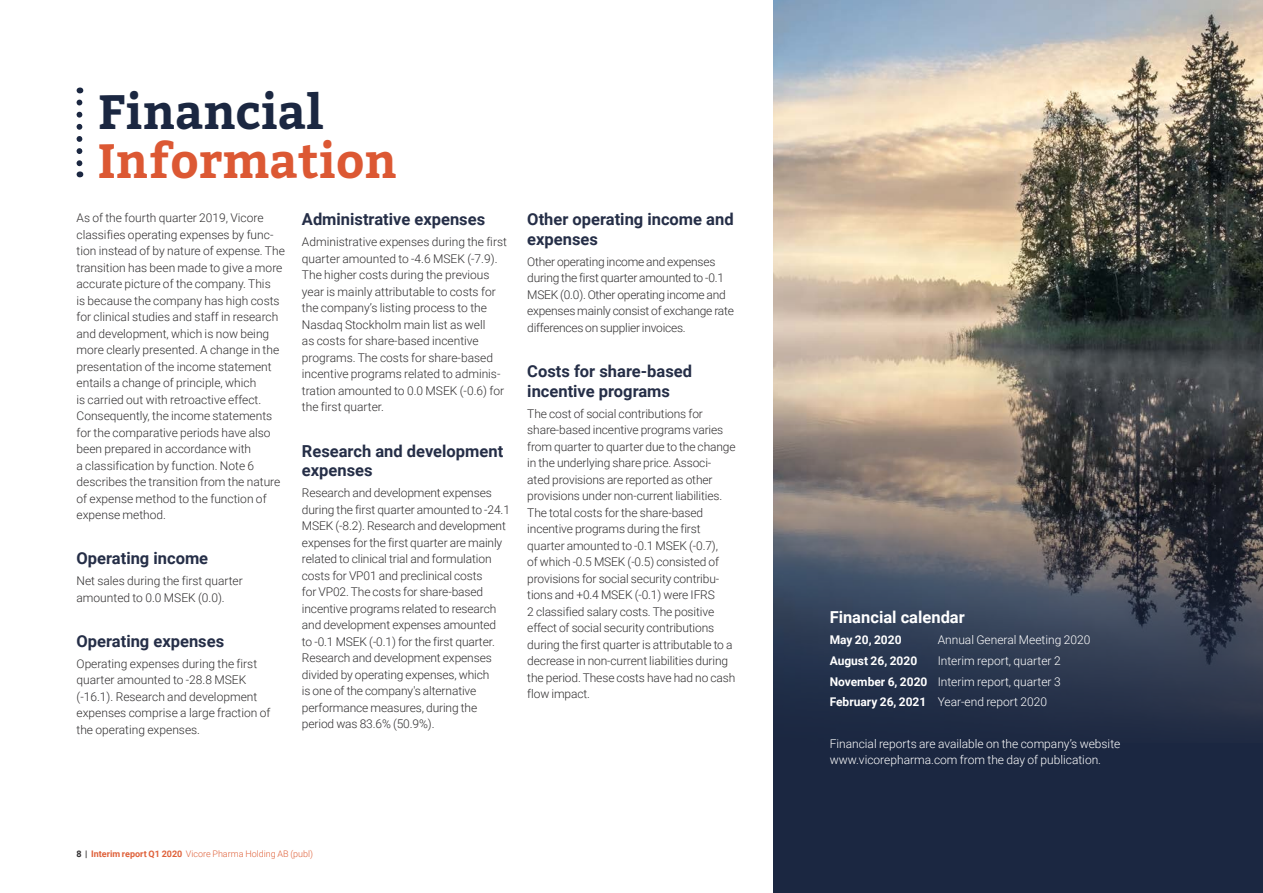
<style>
.page{position:relative;width:1263px;height:893px;background:#fff}
.page>*{position:absolute;margin:0;border:0;box-sizing:border-box;transform-origin:0 0}
.Vicore_-_Rubrik_1{font:700 48px/49.5px "Bitter";color:#dc5833}
.Vicore_-_Rubrik_2{font:700 16.5px/19.8px "Roboto";color:#252e47}
.Vicore_-_Rubrik_2-2{font:700 16.5px "Roboto";color:#fff}
.Vicore_-_brödtext_fö{font:300 12px/16.5px "Roboto";letter-spacing:-.01em;color:#312f30}
.Vicore_-_brödtext_fö-2{font:300 12px/16.5px "Roboto";color:#fff}
.Vicore_-_brödtext_fö-3{font:700 12px "Roboto";color:#fff}
.t1{font:300 9px "Roboto";color:#df613a}
.s1{color:#1b2741}
.s2{font-weight:700;color:#312f30}
.s3{font-weight:700}
</style>
<div class="page">
<svg style="left:77px;top:102px;width:5px;height:75px"></svg>
<div style="left:774px;top:0;width:489px;height:893px;background:#1b2741"></div>
<img style="left:774px;top:0;width:489px;height:723px">
<p class="Vicore_-_Rubrik_1" style="left:98px;top:87px;width:301px"><span class="s1">Financial<br></span>Information</p>
<p class="Vicore_-_brödtext_fö" style="left:77px;top:209px;width:210px">As of the fourth quarter 2019, Vicore classifies operating expenses by func&shy;tion instead of by nature of expense. The transition has been made to give a more accurate picture of the company. This<br>is because the company has high costs for clinical studies and staff in research and development, which is now being more clearly presented. A change in the presentation of the income statement entails a change of principle, which<br>is carried out with retroactive effect.<br>Consequently, the income statements for the comparative periods have also been prepared in accordance with<br>a classification by function. Note 6 describes the transition from the nature of expense method to the function of expense method.</p>
<p class="Vicore_-_Rubrik_2" style="left:77px;top:548px;width:133px">Operating income</p>
<p class="Vicore_-_brödtext_fö" style="left:77px;top:572px;width:168px">Net sales during the first quarter amounted to 0.0 MSEK (0.0).</p>
<p class="Vicore_-_Rubrik_2" style="left:77px;top:631px;width:149px">Operating expenses</p>
<p class="Vicore_-_brödtext_fö" style="left:77px;top:655px;width:195px">Operating expenses during the first quarter amounted to -28.8 MSEK (-16.1). Research and development expenses comprise a large fraction of the operating expenses.</p>
<p class="Vicore_-_Rubrik_2" style="left:302px;top:209px;width:185px">Administrative expenses</p>
<p class="Vicore_-_brödtext_fö" style="left:302px;top:233px;width:207px">Administrative expenses during the first quarter amounted to -4.6 MSEK (-7.9).<br>The higher costs during the previous year is mainly attributable to costs for the company’s listing process to the Nasdaq Stockholm main list as well<br>as costs for share-based incentive programs. The costs for share-based incentive programs related to adminis&shy;tration amounted to 0.0 MSEK (-0.6) for the first quarter.</p>
<p class="Vicore_-_Rubrik_2" style="left:302px;top:440px;width:203px">Research and development expenses</p>
<p class="Vicore_-_brödtext_fö" style="left:302px;top:484px;width:210px">Research and development expenses during the first quarter amounted to -24.1<br>MSEK (-8.2). Research and development expenses for the first quarter are mainly related to clinical trial and formulation costs for VP01 and preclinical costs<br>for VP02. The costs for share-based incentive programs related to research and development expenses amounted<br>to -0.1 MSEK (-0.1) for the first quarter.<br>Research and development expenses divided by operating expenses, which<br>is one of the company's alternative performance measures, during the period was 83.6% (50.9%).</p>
<p class="Vicore_-_Rubrik_2" style="left:527px;top:209px;width:208px">Other operating income and expenses</p>
<p class="Vicore_-_brödtext_fö" style="left:527px;top:253px;width:208px">Other operating income and expenses during the first quarter amounted to -0.1<br>MSEK (0.0). Other operating income and expenses mainly consist of exchange rate differences on supplier invoices.</p>
<p class="Vicore_-_Rubrik_2" style="left:527px;top:361px;width:166px">Costs for share-based incentive programs</p>
<p class="Vicore_-_brödtext_fö" style="left:527px;top:405px;width:210px">The cost of social contributions for share-based incentive programs varies from quarter to quarter due to the change in the underlying share price. Associ&shy;ated provisions are reported as other provisions under non-current liabilities.<br>The total costs for the share-based incentive programs during the first quarter amounted to -0.1 MSEK (-0.7),<br>of which -0.5 MSEK (-0.5) consisted of provisions for social security contribu&shy;tions and +0.4 MSEK (-0.1) were IFRS<br>2 classified salary costs. The positive effect of social security contributions during the first quarter is attributable to a decrease in non-current liabilities during the period. These costs have had no cash flow impact.</p>
<p class="t1" style="left:77px;top:847px;width:238px"><span class="s2">8 |</span> <span class="s3">Interim report Q1 2020</span> Vicore Pharma Holding AB (publ)</p>
<p class="Vicore_-_Rubrik_2-2" style="left:830px;top:606px;width:137px">Financial calendar</p>
<p class="Vicore_-_brödtext_fö-3" style="left:830px;top:631px;width:73px">May 20, 2020</p>
<p class="Vicore_-_brödtext_fö-2" style="left:938px;top:631px;width:154px">Annual General Meeting 2020</p>
<p class="Vicore_-_brödtext_fö-3" style="left:830px;top:652px;width:89px">August 26, 2020</p>
<p class="Vicore_-_brödtext_fö-2" style="left:938px;top:652px;width:124px">Interim report, quarter 2</p>
<p class="Vicore_-_brödtext_fö-2" style="left:830px;top:673px;width:232px"><span class="s3">November 6, 2020</span> Interim report, quarter 3</p>
<p class="Vicore_-_brödtext_fö-2" style="left:830px;top:693px;width:219px"><span class="s3">February 26, 2021</span> Year-end report 2020</p>
<p class="Vicore_-_brödtext_fö-2" style="left:830px;top:735px;width:292px">Financial reports are available on the company’s website www.vicorepharma.com from the day of publication.</p>
</div>
